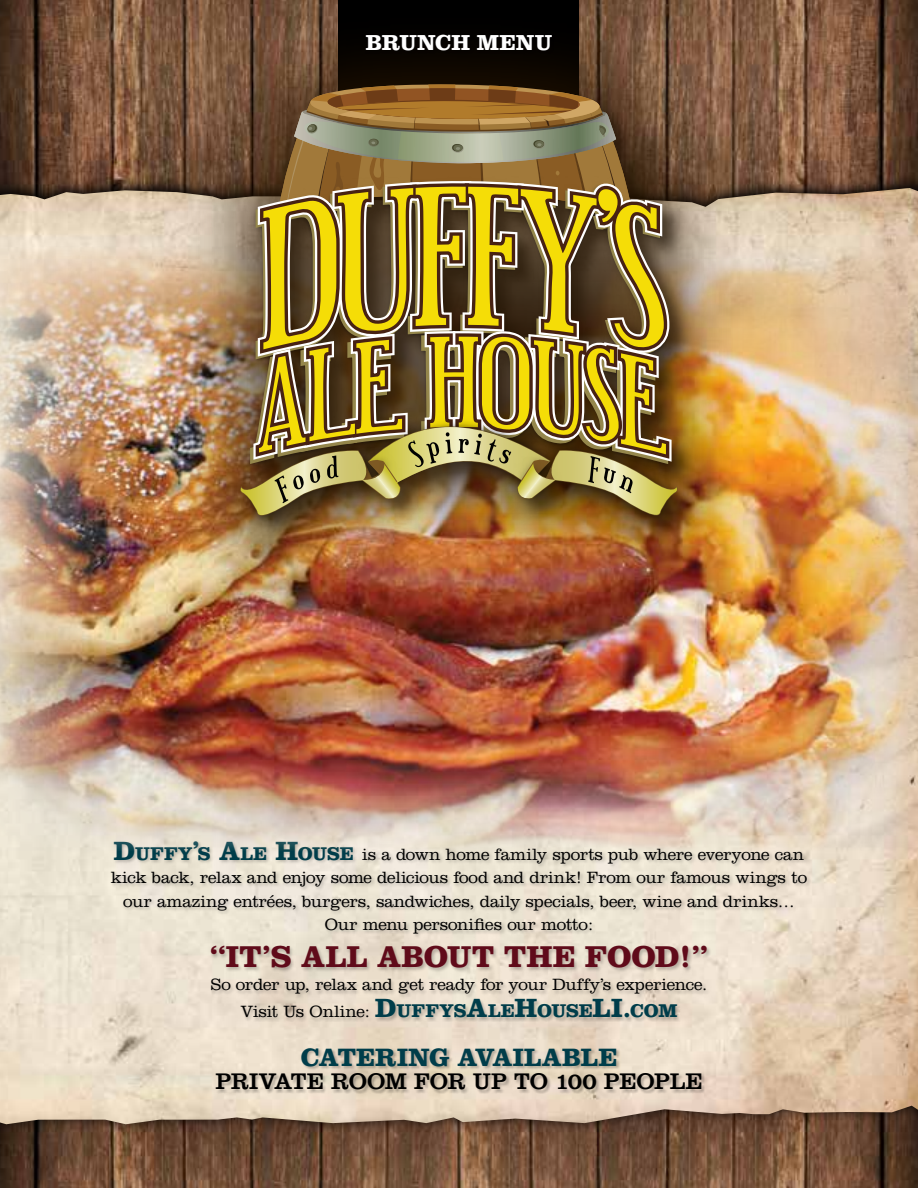
<style>
.page{position:relative;width:918px;height:1188px;background:#fff}
.page>*{position:absolute;margin:0;border:0;box-sizing:border-box;transform-origin:0 0}
.t1{font:700 31.35px "Clarendon";color:#600b1a}
.t2{font:700 26.1px "Clarendon";letter-spacing:-.015em;color:#003d4a}
.t3{font:23.4px "Clarendon";letter-spacing:-.005em;color:#000}
.t4{font:700 22.5px "Clarendon";letter-spacing:-.005em;color:#fff}
.t5{font:300 16.95px/23.5px "Clarendon";letter-spacing:-.01em;color:#000;text-align:center}
.s1{font-weight:700;font-size:27.45px;color:#003d4a}
.s2{font-weight:700;font-size:19.2px;color:#003d4a}
</style>
<div class="page">
<img style="left:0;top:0;width:918px;height:173px">
<img style="left:0;top:1132px;width:918px;height:56px">
<img style="left:0;top:188px;width:918px;height:936px">
<div style="left:110px;top:840px;width:701px;height:182px;background:#000;opacity:.25"></div>
<div style="left:216px;top:1048px;width:489px;height:45px;background:#000;opacity:.25"></div>
<img style="left:0;top:246px;width:918px;height:605px">
<div style="left:159px;top:3px;width:601px;height:602px;background:#2a1600;opacity:.75"></div>
<img style="left:237px;top:430px;width:3px;height:98px">
<img style="left:240px;top:84px;width:440px;height:444px">
<div style="left:366px;top:34px;width:189px;height:20px;background:#000"></div>
<h3 class="t4" style="left:366px;top:29px;width:187px">BRUNCH MENU</h3>
<p class="t5" style="left:111px;top:843px;width:698px"><span class="s1">D</span><span class="s2">UFFY</span><span class="s1">’</span><span class="s2">S</span> <span class="s1">A</span><span class="s2">LE</span> <span class="s1">H</span><span class="s2">OUSE</span> is a down home family sports pub where everyone can kick back, relax and enjoy some delicious food and drink! From our famous wings to our amazing entrées, burgers, sandwiches, daily specials, beer, wine and drinks… Our menu personifies our motto:</p>
<h1 class="t1" style="left:210px;top:937px;width:499px">“IT’S ALL ABOUT THE FOOD!”</h1>
<p class="t5" style="left:211px;top:971px;width:498px;line-height:27px">So order up, relax and get ready for your Duffy’s experience.<br>Visit Us Online: <span class="s1">D</span><span class="s2">UFFYS</span><span class="s1">A</span><span class="s2">LE</span><span class="s1">H</span><span class="s2">OUSE</span><span class="s1">LI.</span><span class="s2">COM</span></p>
<h2 class="t2" style="left:301px;top:1041px;width:38px">CATE</h2>
<h2 class="t2" style="left:375px;top:1041px;width:169px">RING AVAILABLE</h2>
<h3 class="t3" style="left:216px;top:1067px;width:488px">PRIVATE ROOM FOR UP TO 100 PEOPLE</h3>
</div>
